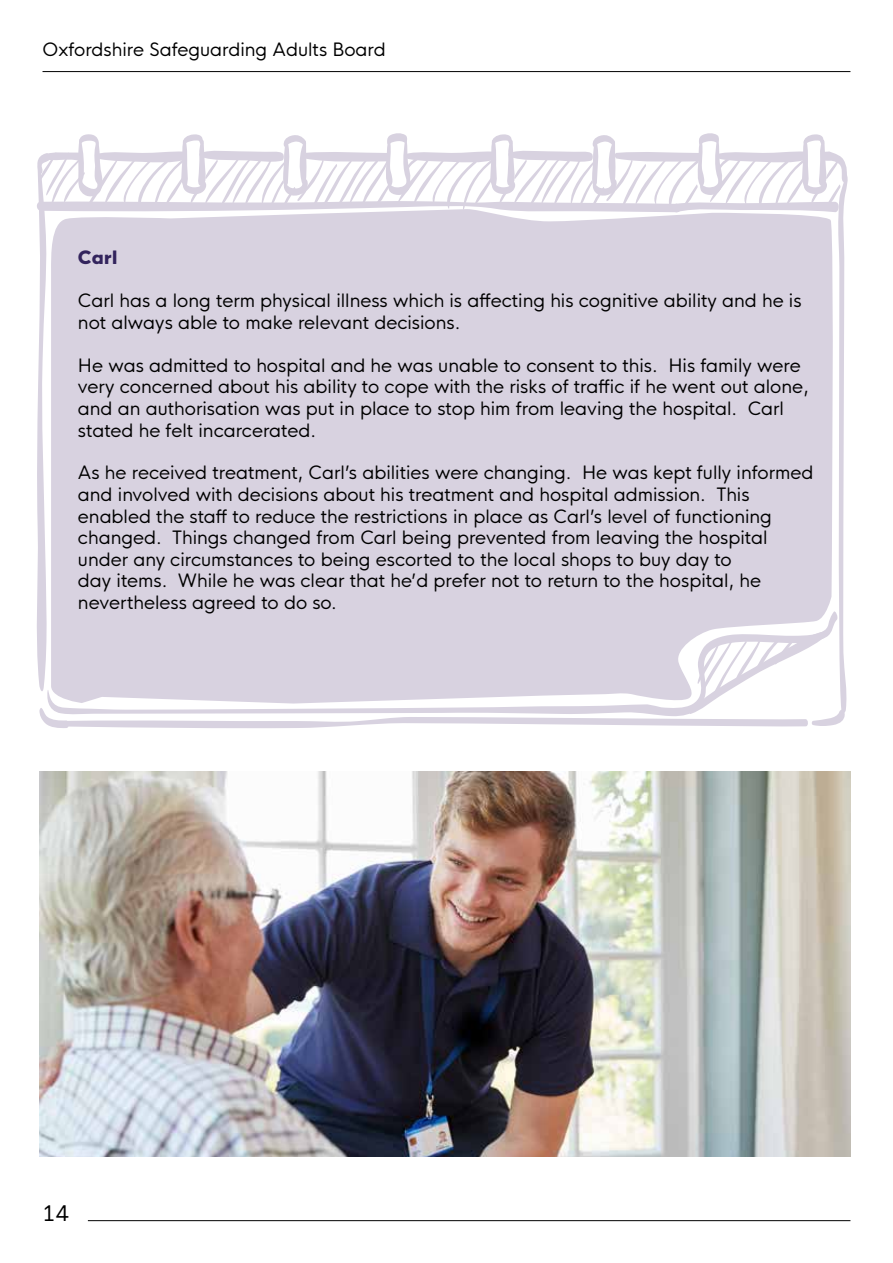
<style>
.page{position:relative;width:893px;height:1263px;background:#fff}
.page>*{position:absolute;margin:0;border:0;box-sizing:border-box;transform-origin:0 0}
.t1{font:21px "HK Nova Regular R";color:#000}
.t2{font:18px/21.6px "HK Nova Regular R";color:#000}
.t3{font:18px "HK Nova Heavy R";color:#33245d}
</style>
<div class="page">
<hr style="left:43px;top:71px;width:807px;height:1px;background:#000">
<hr style="left:88px;top:1220px;width:762px;height:1px;background:#000">
<svg style="left:37px;top:133px;width:811px;height:595px;background:#ddd8e4"></svg>
<img style="left:39px;top:772px;width:811px;height:385px">
<p class="t2" style="left:43px;top:37px;width:345px">Oxfordshire Safeguarding Adults Board</p>
<p class="t3" style="left:78px;top:242px;width:41px">Carl</p>
<p class="t2" style="left:78px;top:288px;width:725px">Carl has a long term physical illness which is affecting his cognitive ability and he is not always able to make relevant decisions.</p>
<p class="t2" style="left:78px;top:352px;width:732px">He was admitted to hospital and he was unable to consent to this. His family were very concerned about his ability to cope with the risks of traffic if he went out alone, and an authorisation was put in place to stop him from leaving the hospital. Carl stated he felt incarcerated.</p>
<p class="t2" style="left:78px;top:460px;width:737px">As he received treatment, Carl’s abilities were changing. He was kept fully informed and involved with decisions about his treatment and hospital admission. This enabled the staff to reduce the restrictions in place as Carl’s level of functioning changed. Things changed from Carl being prevented from leaving the hospital under any circumstances to being escorted to the local shops to buy day to<br>day items. While he was clear that he’d prefer not to return to the hospital, he nevertheless agreed to do so.</p>
<p class="t1" style="left:43px;top:1195px;width:28px">14</p>
</div>
